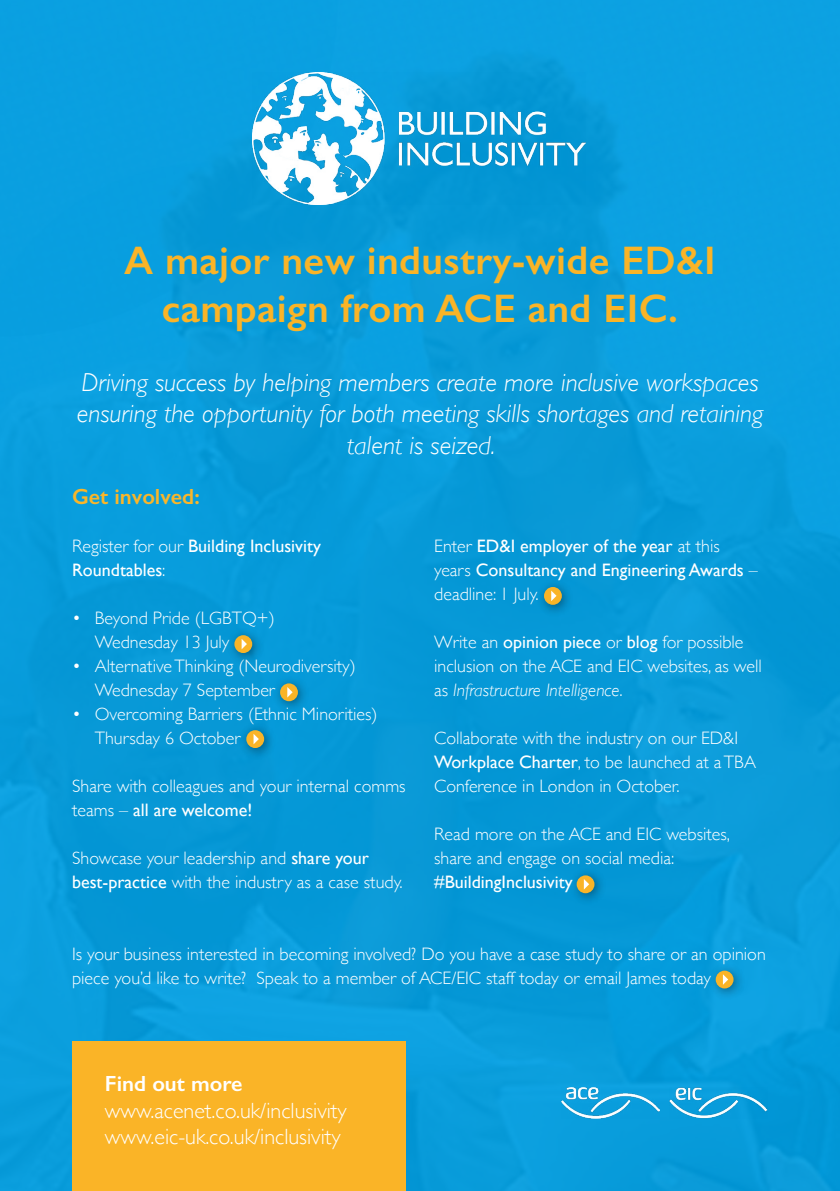
<style>
.page{position:relative;width:840px;height:1191px;background:#fff}
.page>*{position:absolute;margin:0;border:0;box-sizing:border-box;transform-origin:0 0}
.t1{font:600 40px/48px "Gill Sans";letter-spacing:.01em;color:#fab427;text-align:center}
.t2{font:italic 300 26px/31.2px "Gill Sans";color:#fff;text-align:center}
.t3{font:300 22px/26.4px "Gill Sans";color:#fff}
.t4{font:600 22px "Gill Sans";color:#fab629}
.t5{font:600 22px "Gill Sans";color:#fff}
.t6{font:300 18px/24px "Gill Sans";color:#fff}
.t7{font:18px/24px "Gill Sans";color:#fff}
.s1{font-weight:300}
.s2{font-weight:400}
.s3{font-style:italic}
</style>
<div class="page">
<div style="left:0;top:1px;width:839px;height:1190px;background:#099cda"></div>
<div style="left:72px;top:1041px;width:333px;height:150px;background:#fab427"></div>
<img style="left:252px;top:72px;width:332px;height:132px">
<div style="left:226px;top:626px;width:38px;height:39px;background:#000;opacity:.44"></div>
<div style="left:234px;top:635px;width:18px;height:18px;background:#fab427;border-radius:50%"></div>
<svg style="left:241px;top:639px;width:6px;height:10px"></svg>
<div style="left:535px;top:578px;width:39px;height:39px;background:#000;opacity:.44"></div>
<div style="left:543px;top:587px;width:18px;height:18px;background:#fab427;border-radius:50%"></div>
<svg style="left:551px;top:590px;width:5px;height:11px"></svg>
<div style="left:567px;top:867px;width:39px;height:38px;background:#000;opacity:.44"></div>
<div style="left:576px;top:875px;width:18px;height:18px;background:#fab427;border-radius:50%"></div>
<svg style="left:583px;top:879px;width:6px;height:10px"></svg>
<div style="left:706px;top:962px;width:39px;height:39px;background:#000;opacity:.44"></div>
<div style="left:715px;top:970px;width:18px;height:18px;background:#fab427;border-radius:50%"></div>
<svg style="left:722px;top:974px;width:5px;height:10px"></svg>
<div style="left:271px;top:675px;width:39px;height:39px;background:#000;opacity:.44"></div>
<div style="left:280px;top:683px;width:18px;height:18px;background:#fab427;border-radius:50%"></div>
<svg style="left:287px;top:687px;width:5px;height:10px"></svg>
<div style="left:237px;top:721px;width:39px;height:39px;background:#000;opacity:.44"></div>
<div style="left:246px;top:730px;width:18px;height:18px;background:#fab427;border-radius:50%"></div>
<svg style="left:253px;top:734px;width:6px;height:10px"></svg>
<img style="left:561px;top:1087px;width:97px;height:32px">
<img style="left:669px;top:1087px;width:98px;height:32px">
<h1 class="t1" style="left:124px;top:236px;width:593px">A major new industry-wide ED&amp;I campaign from ACE and EIC.</h1>
<h2 class="t2" style="left:77px;top:367px;width:687px">Driving success by helping members create more inclusive workspaces ensuring the opportunity for both meeting skills shortages and retaining talent is seized.</h2>
<p class="t4" style="left:72px;top:483px;width:129px">Get involved:</p>
<p class="t7" style="left:72px;top:534px;width:250px"><span class="s1">Register for our</span> Building Inclusivity<br>Roundtables<span class="s1">:</span></p>
<p class="t6" style="left:95px;top:605px;width:181px;text-indent:-23px">• Beyond Pride (LGBTQ+)<br>Wednesday 13 July</p>
<p class="t6" style="left:95px;top:653px;width:262px;text-indent:-23px">• Alternative Thinking (Neurodiversity)<br>Wednesday 7 September</p>
<p class="t6" style="left:95px;top:701px;width:284px;text-indent:-23px">• Overcoming Barriers (Ethnic Minorities)<br>Thursday 6 October</p>
<p class="t6" style="left:72px;top:773px;width:335px">Share with colleagues and your internal comms teams – <span class="s2">all are welcome!</span></p>
<p class="t6" style="left:72px;top:845px;width:332px">Showcase your leadership and <span class="s2">share your best-practice</span> with the industry as a case study.</p>
<p class="t7" style="left:434px;top:534px;width:325px"><span class="s1">Enter</span> ED&amp;I employer of the year <span class="s1">at this years</span> Consultancy and Engineering Awards <span class="s1">– deadline: 1 July.</span></p>
<p class="t6" style="left:434px;top:629px;width:329px">Write an <span class="s2">opinion piece</span> or <span class="s2">blog</span> for possible inclusion on the ACE and EIC websites, as well as <span class="s3">Infrastructure Intelligence</span>.</p>
<p class="t6" style="left:434px;top:725px;width:323px">Collaborate with the industry on our ED&amp;I<br><span class="s2">Workplace Charter</span>, to be launched at a TBA<br>Conference in London in October.</p>
<p class="t6" style="left:434px;top:821px;width:297px">Read more on the ACE and EIC websites, share and engage on social media:</p>
<p class="t7" style="left:434px;top:870px;width:140px">#BuildingInclusivity</p>
<p class="t6" style="left:72px;top:941px;width:695px">Is your business interested in becoming involved? Do you have a case study to share or an opinion piece you’d like to write? Speak to a member of ACE/EIC staff today or email James today</p>
<p class="t5" style="left:105px;top:1070px;width:139px">Find out more</p>
<p class="t3" style="left:105px;top:1096px;width:243px">www.acenet.co.uk/inclusivity www.eic-uk.co.uk/inclusivity</p>
</div>
